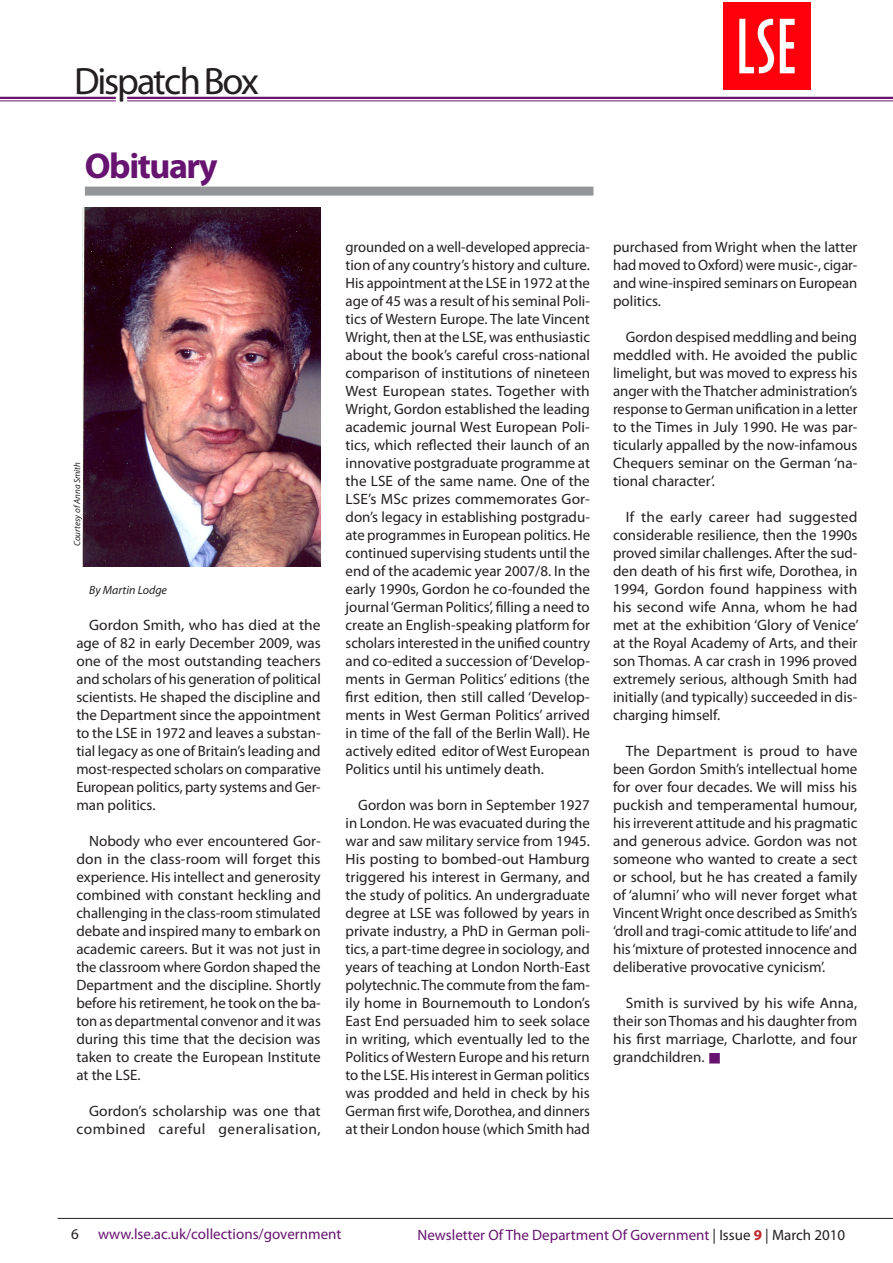
<style>
.page{position:relative;width:893px;height:1263px;background:#fff}
.page>*{position:absolute;margin:0;border:0;box-sizing:border-box;transform-origin:0 0}
.t1{font:38.25px "Myriad Pro";letter-spacing:-.055em;color:#231f20}
.t2{font:700 36px "Myriad Pro";letter-spacing:-.04em;color:#661470}
.t3{font:15px/18px "Myriad Pro";color:#231f20;text-align:justify}
.t4{font:15px "Myriad Pro";color:#661470}
.t5{font:15px/18px "Myriad Pro";letter-spacing:.03em;color:#231f20;text-align:right}
.t6{font:italic 12px "Myriad Pro";color:#231f20}
.t7{font:italic 9px "Myriad Pro";color:#231f20}
.s1{color:#231f20}
.s2{font-weight:700;color:#c0262d}
</style>
<div class="page">
<div style="left:85px;top:187px;width:508px;height:9px;background:#939598"></div>
<img style="left:83px;top:208px;width:238px;height:358px">
<hr style="left:0;top:97px;width:116px;height:2px;background:#661470">
<hr style="left:0;top:100px;width:116px;height:1px;background:#661470">
<hr style="left:127px;top:97px;width:766px;height:2px;background:#661470">
<hr style="left:127px;top:100px;width:766px;height:1px;background:#661470">
<img style="left:724px;top:2px;width:87px;height:87px">
<hr style="left:58px;top:1218px;width:835px;height:1px;background:#231f20">
<svg style="left:709px;top:1053px;width:11px;height:10px"></svg>
<h1 class="t1" style="left:74px;top:58px;width:186px">Dispatch Box</h1>
<h2 class="t2" style="left:85px;top:142px;width:134px">Obituary</h2>
<p class="t7" style="left:72px;top:546px;width:86px;rotate:-90deg">Courtesy of Anna Smith</p>
<p class="t6" style="left:89px;top:583px;width:79px">By Martin Lodge</p>
<p class="t3" style="left:76px;top:616px;width:246px;text-indent:13px">Gordon Smith, who has died at the age of 82 in early December 2009, was one of the most outstanding teachers and scholars of his generation of political scientists. He shaped the discipline and the Department since the appointment to the LSE in 1972 and leaves a substan&shy;tial legacy as one of Britain’s leading and most-respected scholars on comparative European politics, party systems and Ger&shy;man politics.</p>
<p class="t3" style="left:76px;top:832px;width:246px;text-indent:13px">Nobody who ever encountered Gor&shy;don in the class-room will forget this experience. His intellect and generosity combined with constant heckling and challenging in the class-room stimulated debate and inspired many to embark on academic careers. But it was not just in the classroom where Gordon shaped the Department and the discipline. Shortly before his retirement, he took on the ba&shy;ton as departmental convenor and it was during this time that the decision was taken to create the European Institute at the LSE.</p>
<p class="t5" style="left:76px;top:1102px;width:246px">Gordon’s scholarship was one that combined careful generalisation,</p>
<p class="t3" style="left:346px;top:238px;width:246px">grounded on a well-developed apprecia&shy;tion of any country’s history and culture.<br>His appointment at the LSE in 1972 at the age of 45 was a result of his seminal Poli&shy;tics of Western Europe. The late Vincent Wright, then at the LSE, was enthusiastic about the book’s careful cross-national comparison of institutions of nineteen West European states. Together with Wright, Gordon established the leading academic journal West European Poli&shy;tics, which reflected their launch of an innovative postgraduate programme at the LSE of the same name. One of the LSE’s MSc prizes commemorates Gor&shy;don’s legacy in establishing postgradu&shy;ate programmes in European politics. He continued supervising students until the end of the academic year 2007/8. In the early 1990s, Gordon he co-founded the journal ‘German Politics’, filling a need to create an English-speaking platform for scholars interested in the unified country and co-edited a succession of ‘Develop&shy;ments in German Politics’ editions (the first edition, then still called ‘Develop&shy;ments in West German Politics’ arrived in time of the fall of the Berlin Wall). He actively edited editor of West European Politics until his untimely death.</p>
<p class="t3" style="left:346px;top:796px;width:246px;text-indent:13px">Gordon was born in September 1927 in London. He was evacuated during the war and saw military service from 1945.<br>His posting to bombed-out Hamburg triggered his interest in Germany, and the study of politics. An undergraduate degree at LSE was followed by years in private industry, a PhD in German poli&shy;tics, a part-time degree in sociology, and years of teaching at London North-East polytechnic. The commute from the fam&shy;ily home in Bournemouth to London’s East End persuaded him to seek solace in writing, which eventually led to the Politics of Western Europe and his return to the LSE. His interest in German politics was prodded and held in check by his German first wife, Dorothea, and dinners at their London house (which Smith had</p>
<p class="t3" style="left:613px;top:238px;width:246px">purchased from Wright when the latter had moved to Oxford) were music-, cigar&shy;and wine-inspired seminars on European politics.</p>
<p class="t3" style="left:613px;top:328px;width:246px;text-indent:13px">Gordon despised meddling and being meddled with. He avoided the public limelight, but was moved to express his anger with the Thatcher administration’s response to German unification in a letter to the Times in July 1990. He was par&shy;ticularly appalled by the now-infamous Chequers seminar on the German ‘na&shy;tional character’.</p>
<p class="t3" style="left:613px;top:508px;width:247px;text-indent:13px">If the early career had suggested considerable resilience, then the 1990s proved similar challenges. After the sud&shy;den death of his first wife, Dorothea, in 1994, Gordon found happiness with his second wife Anna, whom he had met at the exhibition ‘Glory of Venice’ at the Royal Academy of Arts, and their son Thomas. A car crash in 1996 proved extremely serious, although Smith had initially (and typically) succeeded in dis&shy;charging himself.</p>
<p class="t3" style="left:613px;top:742px;width:246px;text-indent:13px">The Department is proud to have been Gordon Smith’s intellectual home for over four decades. We will miss his puckish and temperamental humour, his irreverent attitude and his pragmatic and generous advice. Gordon was not someone who wanted to create a sect or school, but he has created a family of ‘alumni’ who will never forget what Vincent Wright once described as Smith’s ‘droll and tragi-comic attitude to life’ and his ‘mixture of protested innocence and deliberative provocative cynicism’.</p>
<p class="t3" style="left:613px;top:994px;width:246px;text-indent:13px">Smith is survived by his wife Anna, their son Thomas and his daughter from his first marriage, Charlotte, and four grandchildren.</p>
<p class="t3" style="left:71px;top:1225px;width:9px">6</p>
<p class="t4" style="left:98px;top:1225px;width:245px">www.lse.ac.uk/collections/government</p>
<p class="t4" style="left:418px;top:1225px;width:429px">Newsletter Of The Department Of Government <span class="s1">| Issue</span> <span class="s2">9</span> <span class="s1">| March 2010</span></p>
</div>
